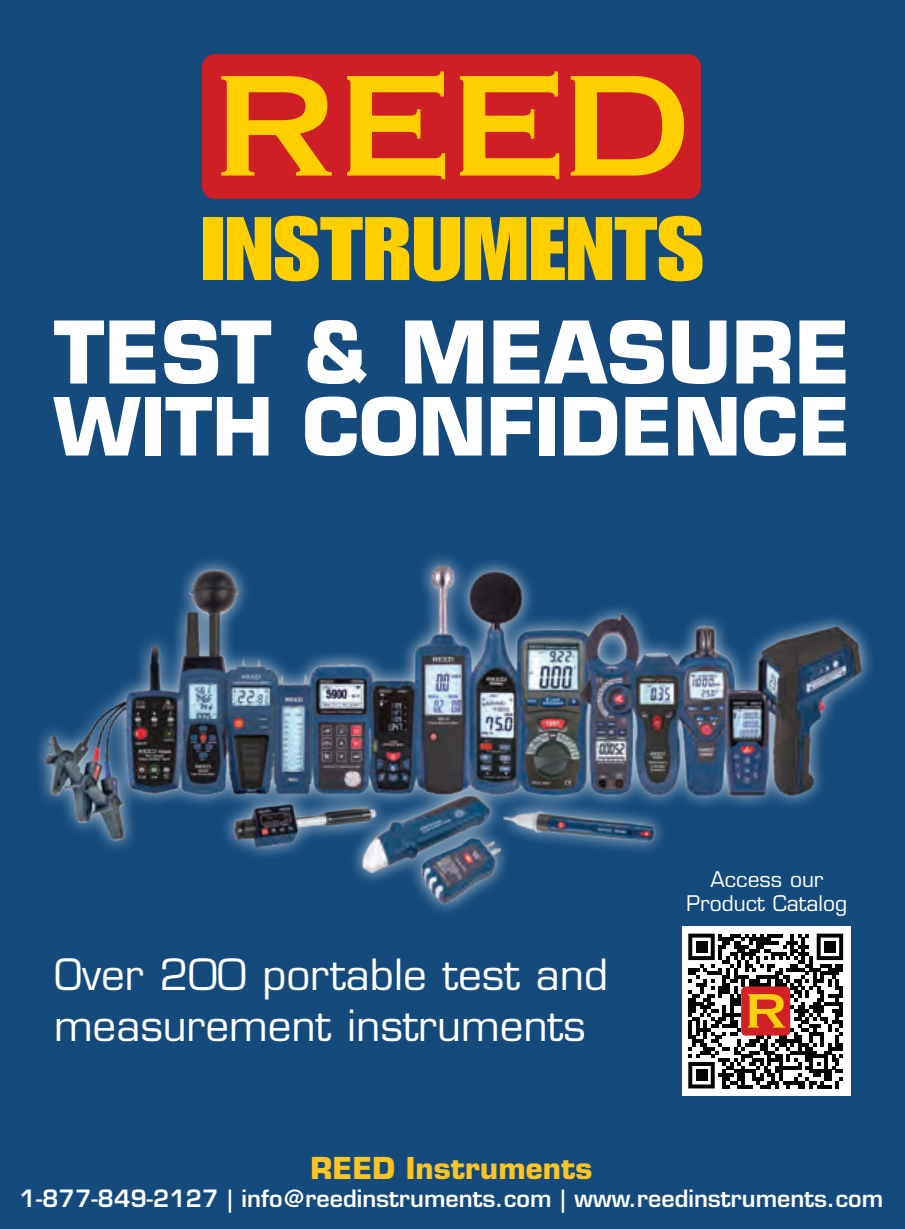
<style>
.page{position:relative;width:905px;height:1229px;background:#fff}
.page>*{position:absolute;margin:0;border:0;box-sizing:border-box;transform-origin:0 0}
.t1{font:700 84px "Eurostile LT Std";color:#fff}
.t2{font:700 78px "Eurostile LT Std";color:#fff}
.t3{font:42px/50.4px "Eurostile LT Std";color:#fff}
.t4{font:700 29.4px "Eurostile LT Std";color:#fec422}
.t5{font:600 23.4px "Eurostile LT Std";color:#fff}
.t6{font:21px/24px "Eurostile LT Std";color:#fff;text-align:center}
</style>
<div class="page">
<div style="left:0;top:0;width:904px;height:1228px;background:#144a7c"></div>
<img style="left:37px;top:556px;width:834px;height:356px">
<div style="left:202px;top:54px;width:499px;height:145px;background:#cf1f26;border-radius:13px"></div>
<svg style="left:221px;top:76px;width:111px;height:100px"></svg>
<svg style="left:347px;top:71px;width:98px;height:108px"></svg>
<svg style="left:460px;top:71px;width:99px;height:108px"></svg>
<svg style="left:570px;top:76px;width:114px;height:100px"></svg>
<div style="left:203px;top:217px;width:20px;height:63px;background:#ffcf00"></div>
<svg style="left:227px;top:216px;width:475px;height:65px"></svg>
<div style="left:682px;top:926px;width:168px;height:170px;background:#fff"></div>
<svg style="left:688px;top:933px;width:155px;height:155px"></svg>
<h1 class="t1" style="left:54px;top:301px;width:798px">TEST &amp; MEASURE</h1>
<h2 class="t2" style="left:54px;top:378px;width:798px">WITH CONFIDENCE</h2>
<h3 class="t3" style="left:54px;top:950px;width:555px">Over 200 portable test and measurement instruments</h3>
<p class="t6" style="left:686px;top:867px;width:162px">Access our<br>Product Catalog</p>
<p class="t4" style="left:310px;top:1149px;width:283px">REED Instruments</p>
<p class="t5" style="left:20px;top:1183px;width:865px">1-877-849-2127 | info@reedinstruments.com | www.reedinstruments.com</p>
</div>
